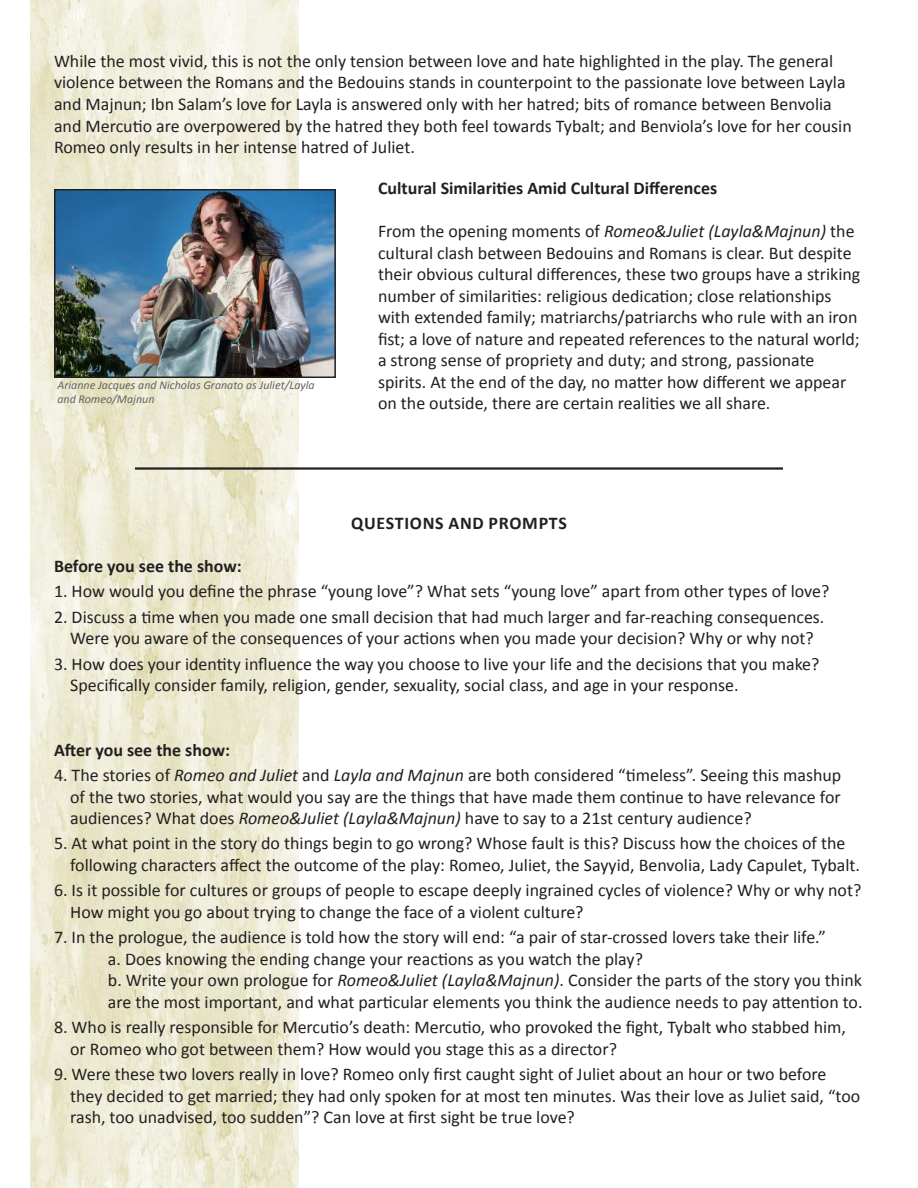
<style>
.page{position:relative;width:918px;height:1188px;background:#fff}
.page>*{position:absolute;margin:0;border:0;box-sizing:border-box;transform-origin:0 0}
.t1{font:18px/21.5px "Calibri";color:#231f20}
.t2{font:700 18px "Calibri";letter-spacing:.03em;color:#231f20}
.t3{font:italic 12px/14.4px "Calibri";color:#636366}
.s1{font-style:italic}
</style>
<div class="page">
<img style="left:30px;top:0;width:268px;height:1188px">
<img style="left:56px;top:191px;width:278px;height:185px">
<div style="left:54px;top:189px;width:282px;height:189px;border:1px solid #231f20"></div>
<hr style="left:135px;top:467px;width:648px;height:3px;background:#231f20">
<p class="t1" style="left:54px;top:50px;width:799px">While the most vivid, this is not the only tension between love and hate highlighted in the play. The general violence between the Romans and the Bedouins stands in counterpoint to the passionate love between Layla and Majnun; Ibn Salam’s love for Layla is answered only with her hatred; bits of romance between Benvolia and Mercutio are overpowered by the hatred they both feel towards Tybalt; and Benviola’s love for her cousin Romeo only results in her intense hatred of Juliet.</p>
<p class="t2" style="left:378px;top:177px;width:341px">Cultural Similarities Amid Cultural Differences</p>
<p class="t1" style="left:378px;top:221px;width:484px">From the opening moments of <span class="s1">Romeo&amp;Juliet (Layla&amp;Majnun)</span> the cultural clash between Bedouins and Romans is clear. But despite their obvious cultural differences, these two groups have a striking number of similarities: religious dedication; close relationships with extended family; matriarchs/patriarchs who rule with an iron fist; a love of nature and repeated references to the natural world; a strong sense of propriety and duty; and strong, passionate spirits. At the end of the day, no matter how different we appear on the outside, there are certain realities we all share.</p>
<p class="t3" style="left:57px;top:377px;width:259px">Arianne Jacques and Nicholas Granato as Juliet/Layla and Romeo/Majnun</p>
<p class="t2" style="left:351px;top:511px;width:217px">QUESTIONS AND PROMPTS</p>
<p class="t2" style="left:54px;top:554px;width:189px">Before you see the show:</p>
<p class="t1" style="left:54px;top:581px;width:777px">1. How would you define the phrase “young love”? What sets “young love” apart from other types of love?</p>
<p class="t1" style="left:54px;top:606px;width:772px;text-align:center">2. Discuss a time when you made one small decision that had much larger and far-reaching consequences.<br>Were you aware of the consequences of your actions when you made your decision? Why or why not?</p>
<p class="t1" style="left:70px;top:653px;width:751px;text-indent:-16px">3. How does your identity influence the way you choose to live your life and the decisions that you make?<br>Specifically consider family, religion, gender, sexuality, social class, and age in your response.</p>
<p class="t2" style="left:54px;top:738px;width:177px">After you see the show:</p>
<p class="t1" style="left:70px;top:764px;width:773px;text-align:justify;text-indent:-16px">4. The stories of <span class="s1">Romeo and Juliet</span> and <span class="s1">Layla and Majnun</span> are both considered “timeless”. Seeing this mashup of the two stories, what would you say are the things that have made them continue to have relevance for audiences? What does <span class="s1">Romeo&amp;Juliet (Layla&amp;Majnun)</span> have to say to a 21st century audience?</p>
<p class="t1" style="left:70px;top:833px;width:791px;text-indent:-16px">5. At what point in the story do things begin to go wrong? Whose fault is this? Discuss how the choices of the following characters affect the outcome of the play: Romeo, Juliet, the Sayyid, Benvolia, Lady Capulet, Tybalt.</p>
<p class="t1" style="left:70px;top:880px;width:793px;text-indent:-16px">6. Is it possible for cultures or groups of people to escape deeply ingrained cycles of violence? Why or why not?<br>How might you go about trying to change the face of a violent culture?</p>
<p class="t1" style="left:108px;top:927px;width:756px;text-indent:-54px">7. In the prologue, the audience is told how the story will end: “a pair of star-crossed lovers take their life.”<br>a. Does knowing the ending change your reactions as you watch the play?<br>b. Write your own prologue for <span class="s1">Romeo&amp;Juliet (Layla&amp;Majnun)</span>. Consider the parts of the story you think are the most important, and what particular elements you think the audience needs to pay attention to.</p>
<p class="t1" style="left:70px;top:1017px;width:777px;text-indent:-16px">8. Who is really responsible for Mercutio’s death: Mercutio, who provoked the fight, Tybalt who stabbed him, or Romeo who got between them? How would you stage this as a director?</p>
<p class="t1" style="left:70px;top:1064px;width:792px;text-indent:-16px">9. Were these two lovers really in love? Romeo only first caught sight of Juliet about an hour or two before they decided to get married; they had only spoken for at most ten minutes. Was their love as Juliet said, “too rash, too unadvised, too sudden”? Can love at first sight be true love?</p>
</div>
